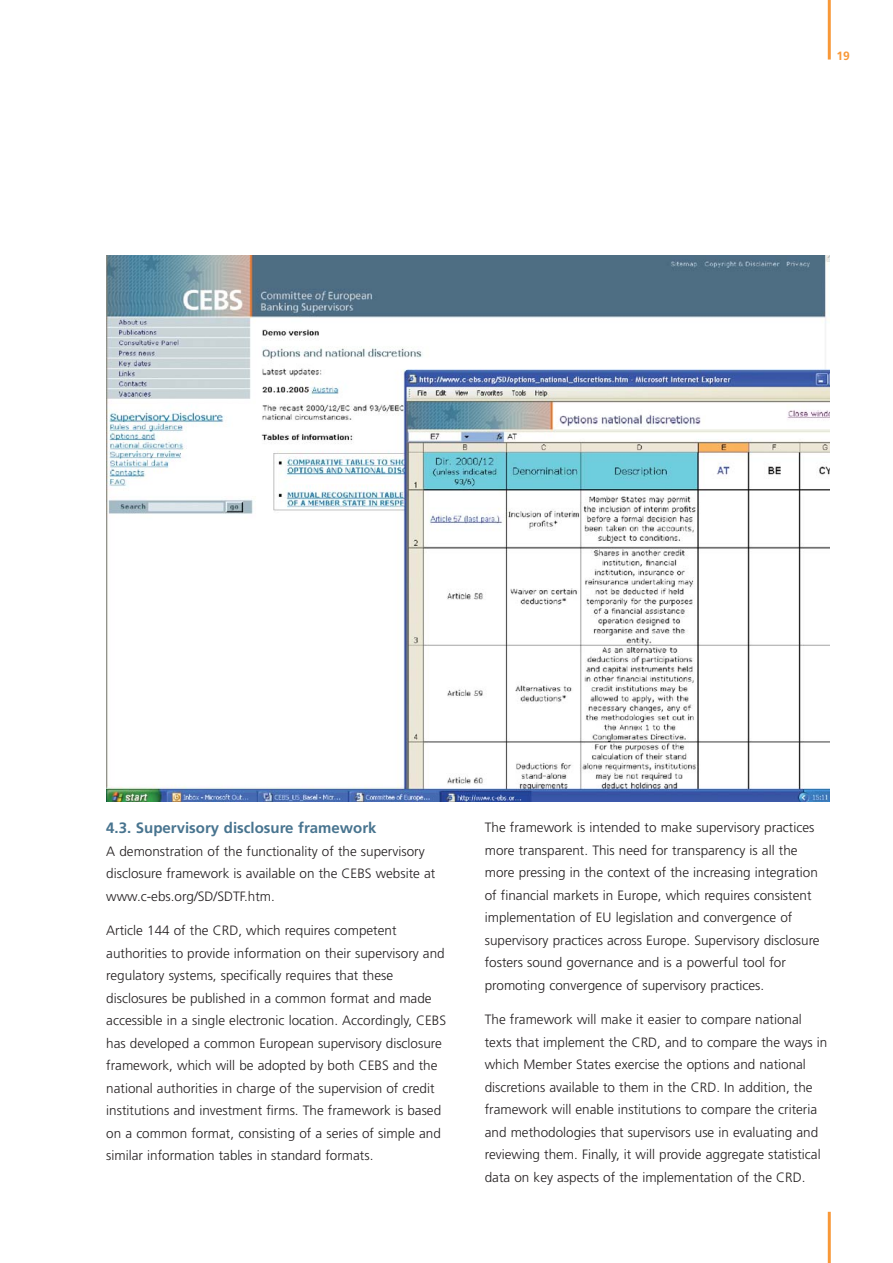
<style>
.page{position:relative;width:893px;height:1263px;background:#fff}
.page>*{position:absolute;margin:0;border:0;box-sizing:border-box;transform-origin:0 0}
.t1{font:700 15px "Frutiger";color:#48748f}
.t2{font:300 13.5px/22.5px "Frutiger";color:#231f20}
.t3{font:700 12px "Frutiger";color:#f89838}
</style>
<div class="page">
<hr style="left:828px;top:0;width:3px;height:60px;background:#f89838">
<hr style="left:828px;top:1212px;width:3px;height:51px;background:#f89838">
<img style="left:106px;top:255px;width:723px;height:547px">
<p class="t3" style="left:836px;top:51px;width:15px">19</p>
<p class="t1" style="left:106px;top:822px;width:272px">4.3. Supervisory disclosure framework</p>
<p class="t2" style="left:106px;top:841px;width:330px">A demonstration of the functionality of the supervisory disclosure framework is available on the CEBS website at www.c-ebs.org/SD/SDTF.htm.</p>
<p class="t2" style="left:106px;top:921px;width:341px">Article 144 of the CRD, which requires competent authorities to provide information on their supervisory and regulatory systems, specifically requires that these disclosures be published in a common format and made accessible in a single electronic location. Accordingly, CEBS has developed a common European supervisory disclosure framework, which will be adopted by both CEBS and the national authorities in charge of the supervision of credit institutions and investment firms. The framework is based on a common format, consisting of a series of simple and similar information tables in standard formats.</p>
<p class="t2" style="left:485px;top:817px;width:336px">The framework is intended to make supervisory practices more transparent. This need for transparency is all the more pressing in the context of the increasing integration of financial markets in Europe, which requires consistent implementation of EU legislation and convergence of supervisory practices across Europe. Supervisory disclosure fosters sound governance and is a powerful tool for promoting convergence of supervisory practices.</p>
<p class="t2" style="left:485px;top:1009px;width:344px">The framework will make it easier to compare national texts that implement the CRD, and to compare the ways in which Member States exercise the options and national discretions available to them in the CRD. In addition, the framework will enable institutions to compare the criteria and methodologies that supervisors use in evaluating and reviewing them. Finally, it will provide aggregate statistical data on key aspects of the implementation of the CRD.</p>
</div>
